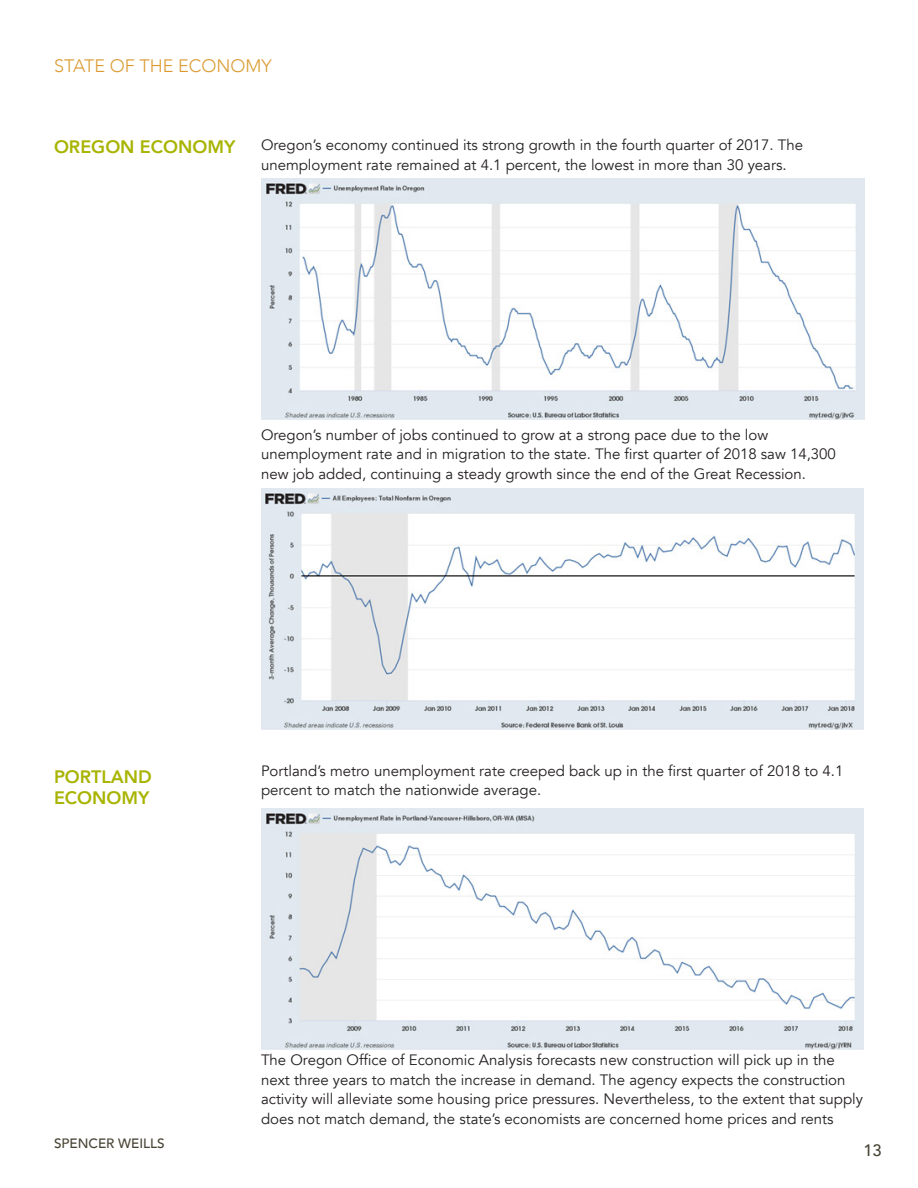
<style>
.page{position:relative;width:918px;height:1188px;background:#fff}
.page>*{position:absolute;margin:0;border:0;box-sizing:border-box;transform-origin:0 0}
.t1{font:800 18px/21.6px "Avenir";color:#a8b400}
.t2{font:300 18px "Avenir";color:#dc9b32}
.t3{font:500 16.5px "Avenir";color:#474334}
.t4{font:15px/19.5px "Avenir";color:#231f20}
.t5{font:500 13.5px "Avenir";color:#474334}
</style>
<div class="page">
<img style="left:261px;top:178px;width:603px;height:242px">
<img style="left:261px;top:489px;width:603px;height:241px">
<img style="left:261px;top:809px;width:602px;height:241px">
<p class="t2" style="left:54px;top:55px;width:219px">STATE OF THE ECONOMY</p>
<p class="t1" style="left:54px;top:136px;width:183px">OREGON ECONOMY</p>
<p class="t4" style="left:261px;top:135px;width:544px">Oregon’s economy continued its strong growth in the fourth quarter of 2017. The unemployment rate remained at 4.1 percent, the lowest in more than 30 years.</p>
<p class="t4" style="left:261px;top:425px;width:576px">Oregon’s number of jobs continued to grow at a strong pace due to the low unemployment rate and in migration to the state. The first quarter of 2018 saw 14,300 new job added, continuing a steady growth since the end of the Great Recession.</p>
<p class="t1" style="left:54px;top:766px;width:99px">PORTLAND<br>ECONOMY</p>
<p class="t4" style="left:261px;top:761px;width:584px">Portland’s metro unemployment rate creeped back up in the first quarter of 2018 to 4.1 percent to match the nationwide average.</p>
<p class="t5" style="left:54px;top:1131px;width:112px">SPENCER WEILLS</p>
<p class="t4" style="left:261px;top:1050px;width:604px">The Oregon Office of Economic Analysis forecasts new construction will pick up in the next three years to match the increase in demand. The agency expects the construction activity will alleviate some housing price pressures. Nevertheless, to the extent that supply does not match demand, the state’s economists are concerned home prices and rents</p>
<p class="t3" style="left:863px;top:1136px;width:20px">13</p>
</div>
